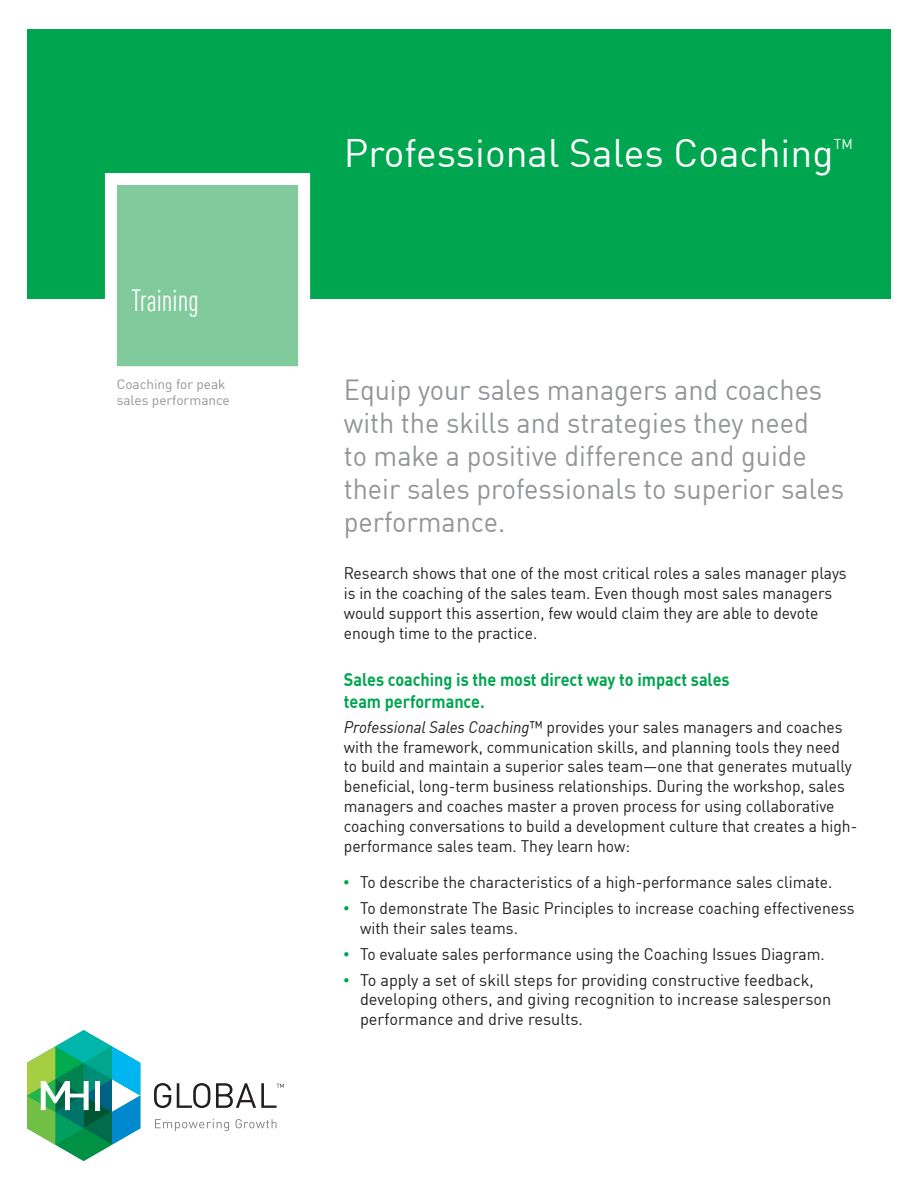
<style>
.page{position:relative;width:918px;height:1188px;background:#fff}
.page>*{position:absolute;margin:0;border:0;box-sizing:border-box;transform-origin:0 0}
.t1{font:39px "DIN Offc Pro";color:#fff}
.t2{font:condensed 30px "DIN Offc Pro";color:#fff;scale:.95 1}
.t3{font:28.5px/33px "DIN Offc Pro";color:#939598;scale:.95 1}
.t4{font:700 18px/21.6px "DIN Offc Pro";color:#00a54f;scale:.9 1}
.t5{font:16.5px/19.8px "DIN Offc Pro";color:#231f20;scale:.95 1}
.t6{font:16.5px/19.8px "DIN Offc Pro";color:#231f20}
.t7{font:13.95px "DIN Offc Pro";color:#fff}
.t8{font:13.5px/16.2px "DIN Offc Pro";color:#939598}
.s1{font-style:italic}
.s2{font-family:"Hoefler Txt";color:#00a54f}
</style>
<div class="page">
<div style="left:27px;top:29px;width:864px;height:270px;background:#00a54f"></div>
<div style="left:105px;top:173px;width:205px;height:205px;background:#80ca9c;border:12px solid #fff"></div>
<svg style="left:155px;top:1119px;width:74px;height:12px"></svg>
<svg style="left:236px;top:1119px;width:41px;height:9px"></svg>
<svg style="left:154px;top:1083px;width:17px;height:25px"></svg>
<svg style="left:177px;top:1083px;width:33px;height:25px"></svg>
<svg style="left:27px;top:1030px;width:113px;height:131px"></svg>
<div style="left:95px;top:1081px;width:5px;height:29px;background:#fff"></div>
<svg style="left:216px;top:1083px;width:68px;height:25px"></svg>
<h2 class="t2" style="left:132px;top:279px;width:72px">Training</h2>
<p class="t8" style="left:117px;top:375px;width:115px">Coaching for peak sales performance</p>
<h1 class="t1" style="left:344px;top:123px;width:491px">Professional Sales Coaching</h1>
<p class="t7" style="left:834px;top:133px;width:21px">TM</p>
<h3 class="t3" style="left:344px;top:371px;width:528px">Equip your sales managers and coaches with the skills and strategies they need<br>to make a positive difference and guide their sales professionals to superior sales performance.</h3>
<p class="t5" style="left:344px;top:562px;width:531px">Research shows that one of the most critical roles a sales manager plays is in the coaching of the sales team. Even though most sales managers would support this assertion, few would claim they are able to devote enough time to the practice.</p>
<p class="t4" style="left:344px;top:666px;width:430px">Sales coaching is the most direct way to impact sales team performance.</p>
<p class="t5" style="left:344px;top:715px;width:542px"><span class="s1">Professional Sales Coaching</span>™ provides your sales managers and coaches with the framework, communication skills, and planning tools they need to build and maintain a superior sales team—one that generates mutually beneficial, long-term business relationships. During the workshop, sales managers and coaches master a proven process for using collaborative coaching conversations to build a development culture that creates a high&shy;performance sales team. They learn how:</p>
<p class="t5" style="left:344px;top:871px;width:516px"><span class="s2">•</span> To describe the characteristics of a high-performance sales climate.</p>
<p class="t5" style="left:360px;top:897px;width:522px;text-indent:-16px"><span class="s2">•</span> To demonstrate The Basic Principles to increase coaching effectiveness with their sales teams.</p>
<p class="t5" style="left:344px;top:942px;width:508px"><span class="s2">•</span> To evaluate sales performance using the Coaching Issues Diagram.</p>
<p class="t6" style="left:360px;top:968px;width:473px;text-indent:-16px"><span class="s2">•</span> To apply a set of skill steps for providing constructive feedback, developing others, and giving recognition to increase salesperson performance and drive results.</p>
</div>
